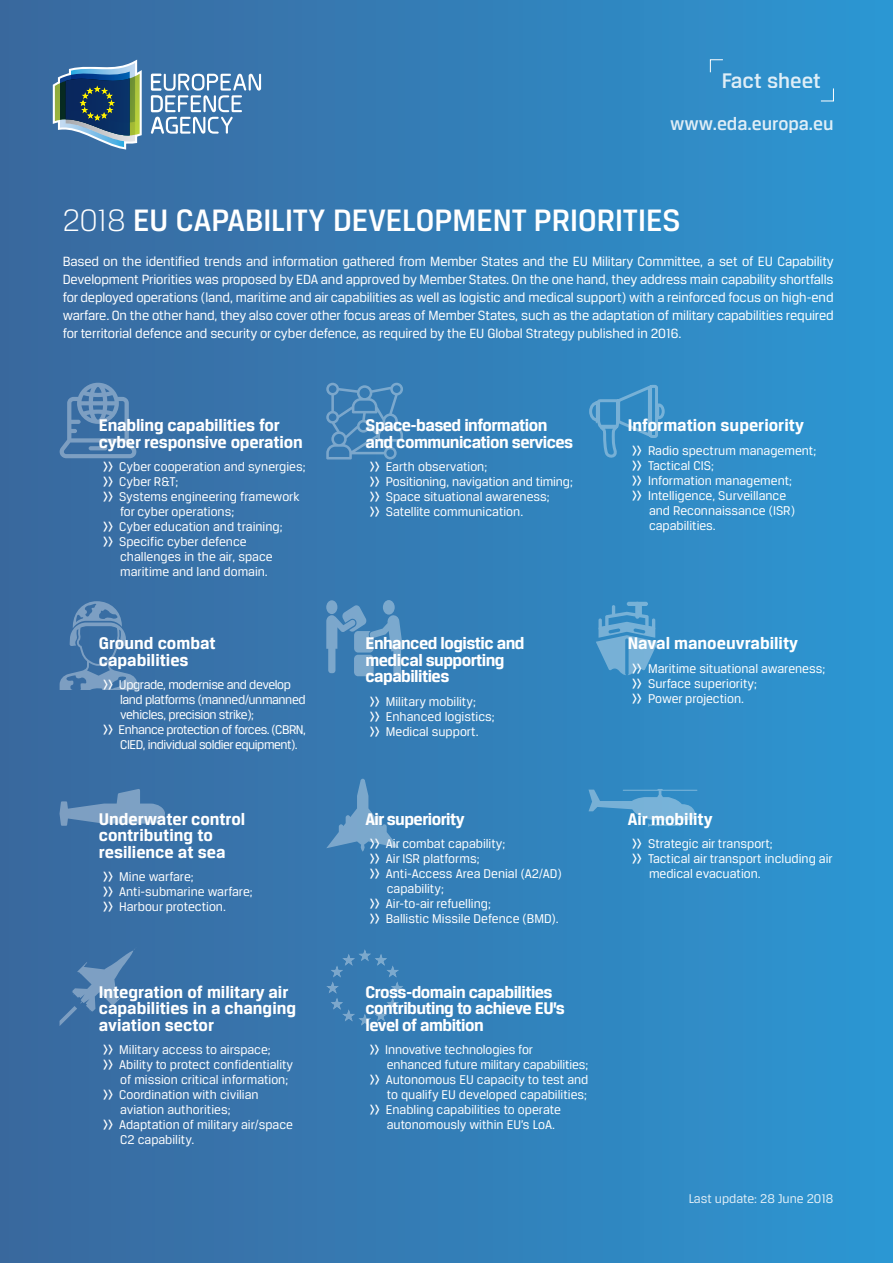
<style>
.page{position:relative;width:893px;height:1263px;background:#fff}
.page>*{position:absolute;margin:0;border:0;box-sizing:border-box;transform-origin:0 0}
.Body{font:500 33px "Breuer Text";color:#fff}
.t1{font:500 22.5px "Breuer Text";color:#fff}
.t2{font:500 19.5px "Breuer Text";color:#fff}
.Body-2{font:700 18px/16.5px "Breuer Text";letter-spacing:-.01em;color:#fff}
.Body-3{font:700 18px/16.5px "Breuer Text";letter-spacing:-.03em;color:#fff}
.Body-4{font:14.25px/18px "Breuer Text";letter-spacing:-.01em;color:#fff;text-align:justify}
.Body-5{font:13.5px/15px "Breuer Text";color:#fff}
.Body-6{font:13.5px/15px "Breuer Text";letter-spacing:-.03em;color:#fff}
.Body-7{font:13.5px/15px "Breuer Text";letter-spacing:-.035em;color:#fff}
.s1{font-weight:300}
.s2{font-weight:700}
</style>
<div class="page">
<div style="left:0;top:0;width:893px;height:1263px;background:linear-gradient(to right,#3a679c,#2c96d2)"></div>
<svg style="left:53px;top:60px;width:92px;height:89px;background:#4e7388"></svg>
<svg style="left:151px;top:74px;width:110px;height:60px"></svg>
<svg style="left:710px;top:59px;width:13px;height:14px"></svg>
<svg style="left:820px;top:88px;width:14px;height:13px"></svg>
<svg style="left:59px;top:383px;width:78px;height:75px;background:#517fae"></svg>
<svg style="left:89px;top:446px;width:18px;height:4px"></svg>
<svg style="left:326px;top:383px;width:77px;height:76px;background:#4986b9"></svg>
<svg style="left:588px;top:383px;width:78px;height:76px;background:#3e90c6"></svg>
<svg style="left:383px;top:600px;width:12px;height:15px"></svg>
<svg style="left:326px;top:600px;width:11px;height:14px"></svg>
<svg style="left:326px;top:605px;width:77px;height:71px;background:#5790be"></svg>
<hr style="left:627px;top:602px;width:21px;height:4px;background:#77b1d7;border-radius:2px">
<svg style="left:596px;top:605px;width:62px;height:70px;background:#569ecd"></svg>
<svg style="left:60px;top:789px;width:105px;height:37px;background:#5e89b5"></svg>
<svg style="left:326px;top:779px;width:73px;height:73px;background:#4c89ba"></svg>
<svg style="left:325px;top:948px;width:78px;height:78px;background:#3d7eb4"></svg>
<svg style="left:60px;top:947px;width:76px;height:79px;background:#4878aa"></svg>
<svg style="left:60px;top:601px;width:77px;height:88px;background:#4d7cac"></svg>
<svg style="left:588px;top:789px;width:109px;height:38px;background:#4e9acb"></svg>
<h2 class="t1" style="left:721px;top:68px;width:101px">Fact sheet</h2>
<h3 class="t2" style="left:670px;top:112px;width:165px">www.eda.europa.eu</h3>
<p class="Body" style="left:63px;top:202px;width:619px"><span class="s1">2018</span> EU CAPABILITY DEVELOPMENT PRIORITIES</p>
<p class="Body-4" style="left:63px;top:252px;width:773px">Based on the identified trends and information gathered from Member States and the EU Military Committee, a set of EU Capability Development Priorities was proposed by EDA and approved by Member States. On the one hand, they address main capability shortfalls for deployed operations (land, maritime and air capabilities as well as logistic and medical support) with a reinforced focus on high-end warfare. On the other hand, they also cover other focus areas of Member States, such as the adaptation of military capabilities required for territorial defence and security or cyber defence, as required by the EU Global Strategy published in 2016.</p>
<p class="Body-2" style="left:99px;top:417px;width:205px">Enabling capabilities for cyber responsive operation</p>
<p class="Body-5" style="left:103px;top:459px;width:204px"><span class="s2">&gt;&gt;</span> Cyber cooperation and synergies;</p>
<p class="Body-5" style="left:103px;top:474px;width:77px"><span class="s2">&gt;&gt;</span> Cyber R&amp;T;</p>
<p class="Body-5" style="left:120px;top:489px;width:181px;text-indent:-17px"><span class="s2">&gt;&gt;</span> Systems engineering framework for cyber operations;</p>
<p class="Body-5" style="left:103px;top:519px;width:181px"><span class="s2">&gt;&gt;</span> Cyber education and training;</p>
<p class="Body-5" style="left:120px;top:534px;width:154px;text-indent:-17px"><span class="s2">&gt;&gt;</span> Specific cyber defence challenges in the air, space maritime and land domain.</p>
<p class="Body-2" style="left:99px;top:635px;width:118px">Ground combat capabilities</p>
<p class="Body-6" style="left:120px;top:677px;width:187px;text-indent:-17px"><span class="s2">&gt;&gt;</span> Upgrade, modernise and develop land platforms (manned/unmanned vehicles, precision strike);</p>
<p class="Body-7" style="left:120px;top:722px;width:187px;text-indent:-17px"><span class="s2">&gt;&gt;</span> Enhance protection of forces. (CBRN,<br>CIED, individual soldier equipment).</p>
<p class="Body-2" style="left:99px;top:810px;width:148px">Underwater control contributing to resilience at sea</p>
<p class="Body-5" style="left:103px;top:869px;width:92px"><span class="s2">&gt;&gt;</span> Mine warfare;</p>
<p class="Body-5" style="left:103px;top:884px;width:151px"><span class="s2">&gt;&gt;</span> Anti-submarine warfare;</p>
<p class="Body-5" style="left:103px;top:899px;width:124px"><span class="s2">&gt;&gt;</span> Harbour protection.</p>
<p class="Body-2" style="left:99px;top:983px;width:199px">Integration of military air capabilities in a changing aviation sector</p>
<p class="Body-5" style="left:103px;top:1042px;width:169px"><span class="s2">&gt;&gt;</span> Military access to airspace;</p>
<p class="Body-5" style="left:120px;top:1057px;width:175px;text-indent:-17px"><span class="s2">&gt;&gt;</span> Ability to protect confidentiality of mission critical information;</p>
<p class="Body-5" style="left:120px;top:1087px;width:140px;text-indent:-17px"><span class="s2">&gt;&gt;</span> Coordination with civilian aviation authorities;</p>
<p class="Body-5" style="left:120px;top:1117px;width:174px;text-indent:-17px"><span class="s2">&gt;&gt;</span> Adaptation of military air/space<br>C2 capability.</p>
<p class="Body-3" style="left:365px;top:417px;width:209px">Space-based information and communication services</p>
<p class="Body-5" style="left:370px;top:459px;width:119px"><span class="s2">&gt;&gt;</span> Earth observation;</p>
<p class="Body-5" style="left:370px;top:474px;width:205px"><span class="s2">&gt;&gt;</span> Positioning, navigation and timing;</p>
<p class="Body-5" style="left:370px;top:489px;width:181px"><span class="s2">&gt;&gt;</span> Space situational awareness;</p>
<p class="Body-5" style="left:370px;top:504px;width:155px"><span class="s2">&gt;&gt;</span> Satellite communication.</p>
<p class="Body-2" style="left:628px;top:417px;width:178px">Information superiority</p>
<p class="Body-5" style="left:632px;top:443px;width:186px"><span class="s2">&gt;&gt;</span> Radio spectrum management;</p>
<p class="Body-5" style="left:632px;top:458px;width:83px"><span class="s2">&gt;&gt;</span> Tactical CIS;</p>
<p class="Body-5" style="left:632px;top:473px;width:162px"><span class="s2">&gt;&gt;</span> Information management;</p>
<p class="Body-5" style="left:649px;top:488px;width:147px;text-indent:-17px"><span class="s2">&gt;&gt;</span> Intelligence, Surveillance and Reconnaissance (ISR) capabilities.</p>
<p class="Body-3" style="left:365px;top:635px;width:160px">Enhanced logistic and medical supporting capabilities</p>
<p class="Body-5" style="left:370px;top:694px;width:108px"><span class="s2">&gt;&gt;</span> Military mobility;</p>
<p class="Body-5" style="left:370px;top:709px;width:126px"><span class="s2">&gt;&gt;</span> Enhanced logistics;</p>
<p class="Body-5" style="left:370px;top:724px;width:110px"><span class="s2">&gt;&gt;</span> Medical support.</p>
<p class="Body-3" style="left:365px;top:810px;width:101px">Air superiority</p>
<p class="Body-5" style="left:370px;top:836px;width:137px"><span class="s2">&gt;&gt;</span> Air combat capability;</p>
<p class="Body-5" style="left:370px;top:851px;width:111px"><span class="s2">&gt;&gt;</span> Air ISR platforms;</p>
<p class="Body-5" style="left:387px;top:866px;width:176px;text-indent:-17px"><span class="s2">&gt;&gt;</span> Anti-Access Area Denial (A2/AD) capability;</p>
<p class="Body-5" style="left:370px;top:896px;width:123px"><span class="s2">&gt;&gt;</span> Air-to-air refuelling;</p>
<p class="Body-5" style="left:370px;top:911px;width:191px"><span class="s2">&gt;&gt;</span> Ballistic Missile Defence (BMD).</p>
<p class="Body-3" style="left:365px;top:983px;width:201px">Cross-domain capabilities contributing to achieve EU’s level of ambition</p>
<p class="Body-5" style="left:387px;top:1042px;width:203px;text-indent:-17px"><span class="s2">&gt;&gt;</span> Innovative technologies for enhanced future military capabilities;</p>
<p class="Body-5" style="left:370px;top:1072px;width:220px;text-align:right"><span class="s2">&gt;&gt;</span> Autonomous EU capacity to test and to qualify EU developed capabilities;</p>
<p class="Body-5" style="left:387px;top:1102px;width:176px;text-indent:-17px"><span class="s2">&gt;&gt;</span> Enabling capabilities to operate autonomously within EU’s LoA.</p>
<p class="Body-2" style="left:628px;top:635px;width:172px">Naval manoeuvrability</p>
<p class="Body-5" style="left:632px;top:661px;width:195px"><span class="s2">&gt;&gt;</span> Maritime situational awareness;</p>
<p class="Body-5" style="left:632px;top:676px;width:127px"><span class="s2">&gt;&gt;</span> Surface superiority;</p>
<p class="Body-5" style="left:632px;top:691px;width:113px"><span class="s2">&gt;&gt;</span> Power projection.</p>
<p class="Body-2" style="left:628px;top:810px;width:86px">Air mobility</p>
<p class="Body-5" style="left:632px;top:836px;width:142px"><span class="s2">&gt;&gt;</span> Strategic air transport;</p>
<p class="Body-5" style="left:649px;top:851px;width:185px;text-indent:-17px"><span class="s2">&gt;&gt;</span> Tactical air transport including air medical evacuation.</p>
<p class="Body-5" style="left:688px;top:1190px;width:147px">Last update: 28 June 2018</p>
</div>
